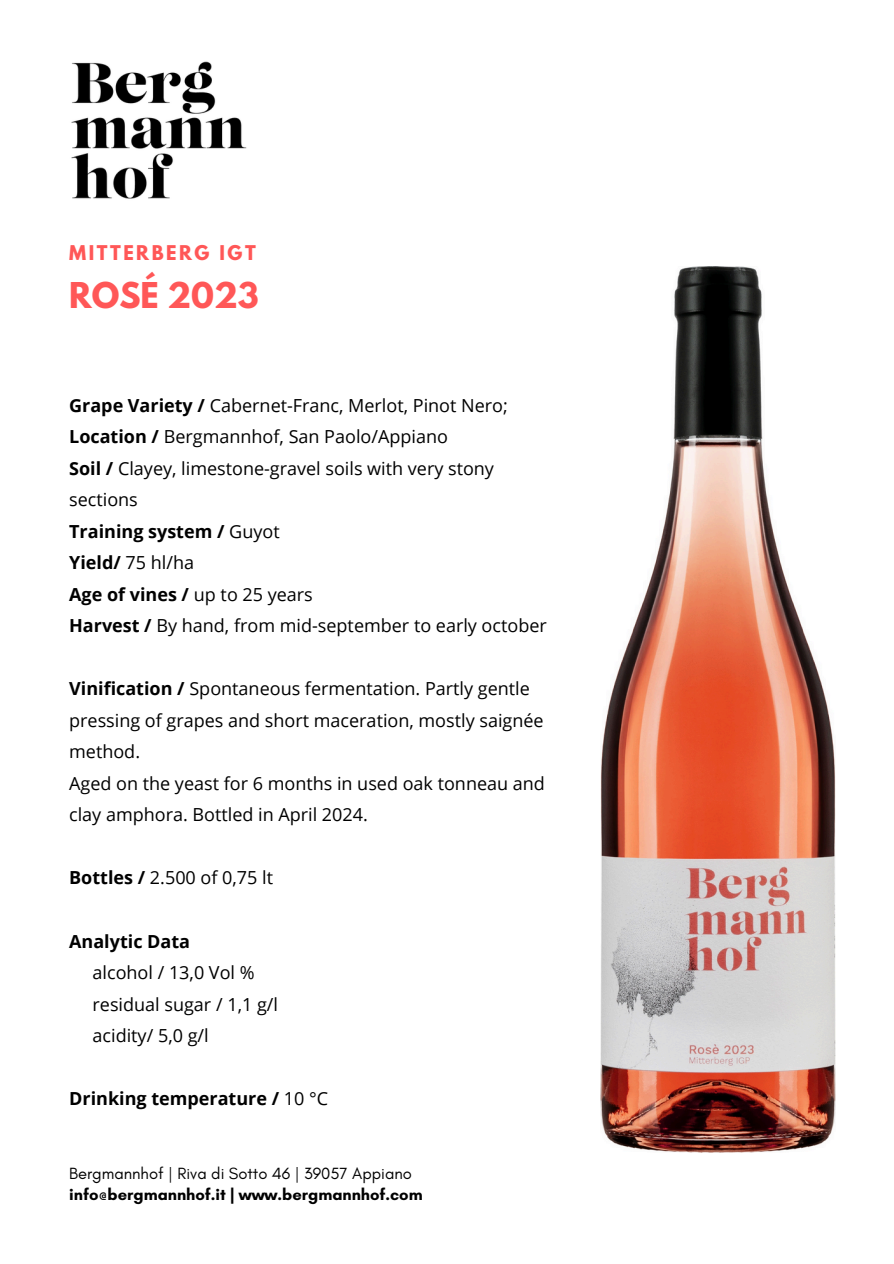
<style>
.page{position:relative;width:894px;height:1264px;background:#fff}
.page>*{position:absolute;margin:0;border:0;box-sizing:border-box;transform-origin:0 0}
.t1{font:700 31.5px "League Spartan";color:#ff5757}
.t2{font:18px/31.5px "Open Sans";color:#000}
.t3{font:700 18px "Open Sans";color:#000}
.t4{font:700 18px "League Spartan";letter-spacing:.14em;color:#ff5757}
.t5{font:700 16.5px "Glacial Indifference";color:#000}
.t6{font:16.5px "Glacial Indifference";color:#000}
.s1{font-weight:700}
.s2{font-weight:400}
</style>
<div class="page">
<img style="left:71px;top:61px;width:176px;height:138px">
<img style="left:600px;top:267px;width:235px;height:885px">
<p class="t4" style="left:69px;top:244px;width:188px">MITTERBERG IGT</p>
<p class="t1" style="left:69px;top:280px;width:191px">ROSÉ 2023</p>
<p class="t2" style="left:69px;top:389px;width:440px"><span class="s1">Grape Variety /</span> Cabernet-Franc, Merlot, Pinot Nero;</p>
<p class="t2" style="left:69px;top:420px;width:380px"><span class="s1">Location /</span> Bergmannhof, San Paolo/Appiano</p>
<p class="t2" style="left:69px;top:452px;width:426px"><span class="s1">Soil /</span> Clayey, limestone-gravel soils with very stony sections</p>
<p class="t3" style="left:69px;top:518px;width:212px">Training system / <span class="s2">Guyot</span></p>
<p class="t2" style="left:69px;top:546px;width:126px"><span class="s1">Yield/</span> 75 hl/ha</p>
<p class="t3" style="left:69px;top:581px;width:245px">Age of vines / <span class="s2">up to 25 years</span></p>
<p class="t2" style="left:69px;top:609px;width:479px"><span class="s1">Harvest /</span> By hand, from mid-september to early october</p>
<p class="t2" style="left:69px;top:672px;width:476px"><span class="s1">Vinification /</span> Spontaneous fermentation. Partly gentle pressing of grapes and short maceration, mostly saignée method.</p>
<p class="t2" style="left:69px;top:767px;width:477px">Aged on the yeast for 6 months in used oak tonneau and clay amphora. Bottled in April 2024.</p>
<p class="t2" style="left:69px;top:861px;width:205px"><span class="s1">Bottles /</span> 2.500 of 0,75 lt</p>
<p class="t3" style="left:69px;top:928px;width:122px">Analytic Data</p>
<p class="t2" style="left:93px;top:956px;width:163px">alcohol / 13,0 Vol %</p>
<p class="t2" style="left:93px;top:987px;width:187px">residual sugar / 1,1 g/l</p>
<p class="t2" style="left:93px;top:1019px;width:118px">acidity/ 5,0 g/l</p>
<p class="t3" style="left:69px;top:1085px;width:260px">Drinking temperature / <span class="s2">10 °C</span></p>
<h1 class="t6" style="left:69px;top:1163px;width:344px">Bergmannhof | Riva di Sotto 46 | 39057 Appiano</h1>
<p class="t5" style="left:69px;top:1183px;width:355px">info<span class="s2">@</span>bergmannhof.it | www.bergmannhof.com</p>
</div>
